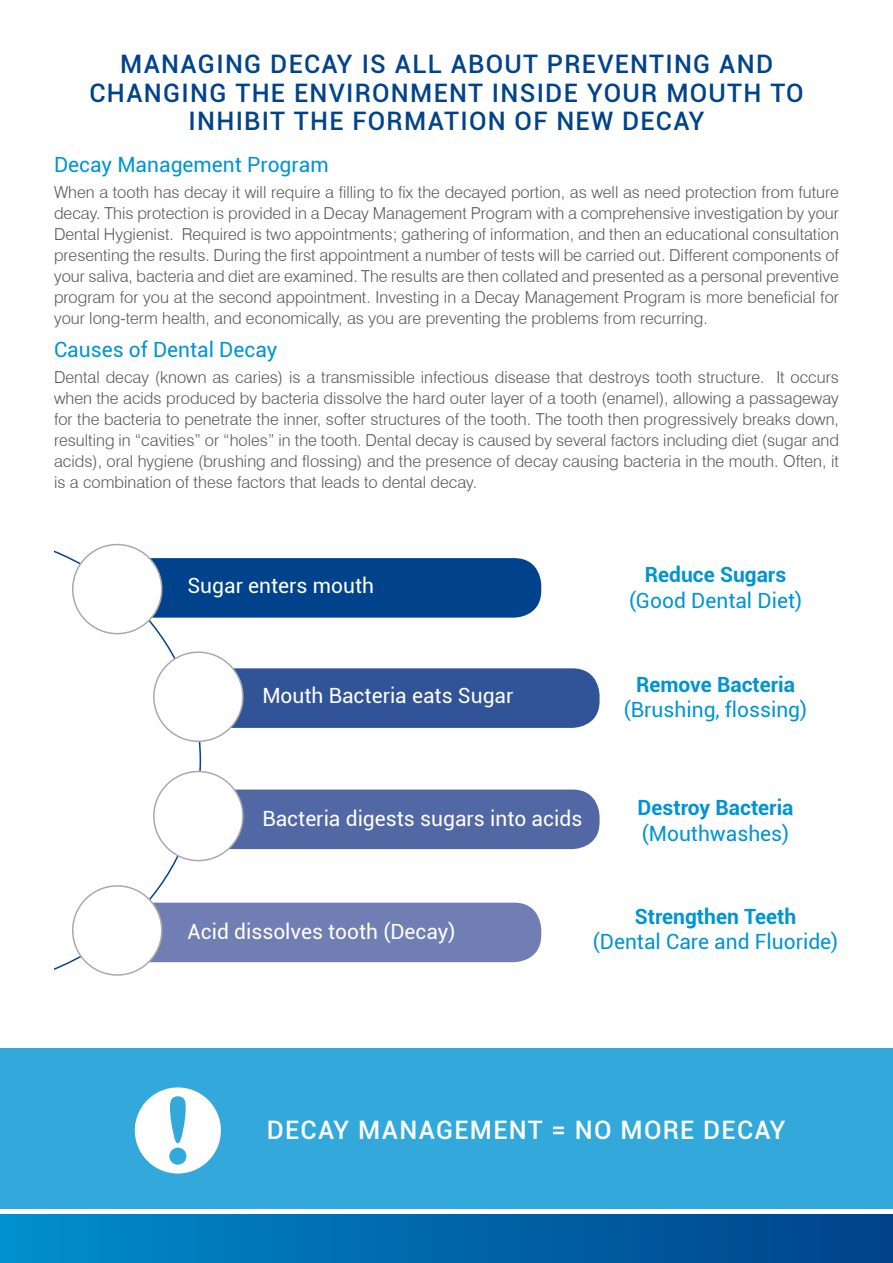
<style>
.page{position:relative;width:893px;height:1263px;background:#fff}
.page>*{position:absolute;margin:0;border:0;box-sizing:border-box;transform-origin:0 0}
.t1{font:500 25.5px/28.5px "Roboto";letter-spacing:.05em;color:#00438c;text-align:center}
.t2{font:500 25.5px "Roboto";letter-spacing:.05em;color:#fff}
.t3{font:21px "Roboto";color:#0194d3}
.t4{font:21px "Roboto";color:#fff}
.t5{font:700 21px "Roboto";color:#0194d3}
.t6{font:300 16.5px/21px "Swiss 721 BT";color:#58595b;text-align:justify}
</style>
<div class="page">
<div style="left:191px;top:668px;width:409px;height:60px;background:#315498;border-radius:27px"></div>
<div style="left:197px;top:789px;width:403px;height:60px;background:#5268a5;border-radius:27px"></div>
<div style="left:122px;top:558px;width:419px;height:60px;background:#00438c;border-radius:27px"></div>
<div style="left:117px;top:903px;width:424px;height:59px;background:#707eb4;border-radius:27px"></div>
<svg style="left:54px;top:543px;width:147px;height:433px"></svg>
<div style="left:73px;top:545px;width:89px;height:89px;background:#fff;border-radius:50%"></div>
<div style="left:72px;top:544px;width:91px;height:90px;border:2px solid #a7a9ac;border-radius:50%"></div>
<div style="left:154px;top:652px;width:89px;height:89px;background:#fff;border-radius:50%"></div>
<div style="left:153px;top:651px;width:91px;height:91px;border:2px solid #a7a9ac;border-radius:50%"></div>
<div style="left:154px;top:771px;width:89px;height:89px;background:#fff;border-radius:50%"></div>
<div style="left:153px;top:771px;width:91px;height:90px;border:2px solid #a7a9ac;border-radius:50%"></div>
<div style="left:73px;top:886px;width:89px;height:89px;background:#fff;border-radius:50%"></div>
<div style="left:72px;top:885px;width:91px;height:91px;border:2px solid #a7a9ac;border-radius:50%"></div>
<div style="left:0;top:1049px;width:893px;height:160px;background:#33a9db"></div>
<div style="left:0;top:1214px;width:893px;height:49px;background:linear-gradient(to right,#008ecc,#00418a)"></div>
<svg style="left:135px;top:1087px;width:86px;height:86px"></svg>
<h1 class="t1" style="left:90px;top:50px;width:716px">MANAGING DECAY IS ALL ABOUT PREVENTING AND<br>CHANGING THE ENVIRONMENT INSIDE YOUR MOUTH TO<br>INHIBIT THE FORMATION OF NEW DECAY</h1>
<p class="t3" style="left:54px;top:156px;width:276px">Decay Management Program</p>
<p class="t6" style="left:54px;top:183px;width:786px">When a tooth has decay it will require a filling to fix the decayed portion, as well as need protection from future decay. This protection is provided in a Decay Management Program with a comprehensive investigation by your Dental Hygienist. Required is two appointments; gathering of information, and then an educational consultation presenting the results. During the first appointment a number of tests will be carried out. Different components of your saliva, bacteria and diet are examined. The results are then collated and presented as a personal preventive program for you at the second appointment. Investing in a Decay Management Program is more beneficial for your long-term health, and economically, as you are preventing the problems from recurring.</p>
<p class="t3" style="left:54px;top:341px;width:225px">Causes of Dental Decay</p>
<p class="t6" style="left:54px;top:368px;width:786px">Dental decay (known as caries) is a transmissible infectious disease that destroys tooth structure. It occurs when the acids produced by bacteria dissolve the hard outer layer of a tooth (enamel), allowing a passageway for the bacteria to penetrate the inner, softer structures of the tooth. The tooth then progressively breaks down, resulting in “cavities” or “holes” in the tooth. Dental decay is caused by several factors including diet (sugar and acids), oral hygiene (brushing and flossing) and the presence of decay causing bacteria in the mouth. Often, it is a combination of these factors that leads to dental decay.</p>
<p class="t4" style="left:187px;top:576px;width:188px">Sugar enters mouth</p>
<p class="t4" style="left:262px;top:686px;width:253px">Mouth Bacteria eats Sugar</p>
<p class="t5" style="left:645px;top:566px;width:143px">Reduce Sugars</p>
<p class="t3" style="left:629px;top:591px;width:175px">(Good Dental Diet)</p>
<p class="t5" style="left:636px;top:676px;width:161px">Remove Bacteria</p>
<p class="t3" style="left:624px;top:700px;width:185px">(Brushing, flossing)</p>
<p class="t4" style="left:262px;top:809px;width:321px">Bacteria digests sugars into acids</p>
<p class="t5" style="left:638px;top:799px;width:157px">Destroy Bacteria</p>
<p class="t3" style="left:642px;top:824px;width:149px">(Mouthwashes)</p>
<p class="t4" style="left:187px;top:922px;width:270px">Acid dissolves tooth (Decay)</p>
<p class="t5" style="left:635px;top:908px;width:163px">Strengthen Teeth</p>
<p class="t3" style="left:593px;top:933px;width:247px">(Dental Care and Fluoride)</p>
<h1 class="t2" style="left:267px;top:1115px;width:520px">DECAY MANAGEMENT = NO MORE DECAY</h1>
</div>
